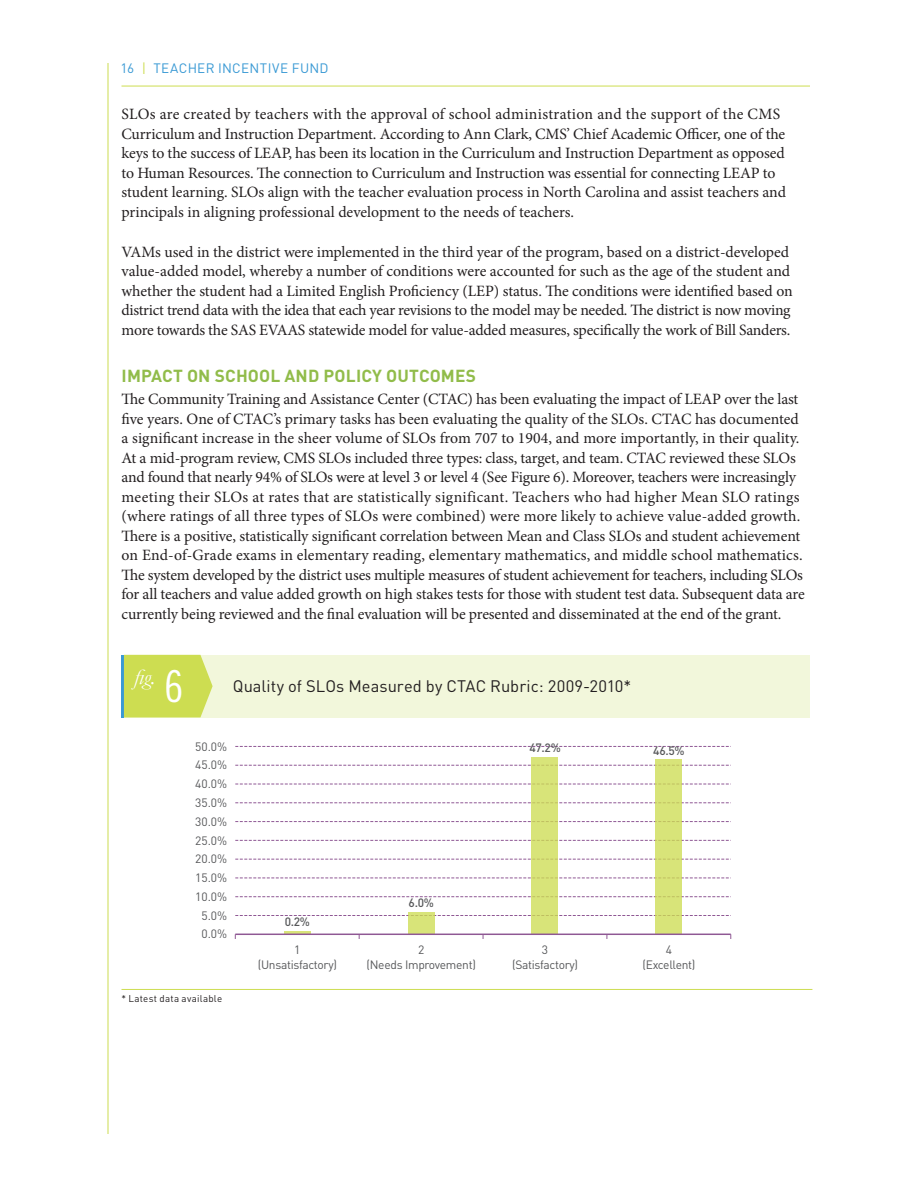
<style>
.page{position:relative;width:918px;height:1188px;background:#fff}
.page>*{position:absolute;margin:0;border:0;box-sizing:border-box;transform-origin:0 0}
.t1{font:italic 22.05px "Garamond";color:#fff}
.t2{font:700 17.25px "DINOT";letter-spacing:.01em;color:#91bc4a}
.t3{font:16.5px "DINOT";letter-spacing:.005em;color:#231f20}
.t4{font:15.75px/19.5px "Minion Pro";letter-spacing:-.01em;color:#231f20}
.t5{font:13.5px "DINOT";letter-spacing:.025em;color:#3999d4}
.t6{font:12px/14.4px "DINOT";letter-spacing:-.025em;color:#57585a;text-align:center}
.t7{font:500 12px "DINOT";color:#57585a}
.t8{font:9.75px "DINOT";letter-spacing:.025em;color:#231f20}
.s1{color:#cddd51}
.s2{font-family:"Trade Gothic LT Std Cn 18";font-style:normal;font-size:44.1px}
</style>
<div class="page">
<hr style="left:122px;top:86px;width:688px;height:1px;background:#cddd51">
<hr style="left:108px;top:63px;width:1px;height:1071px;background:#cddd51">
<div style="left:122px;top:655px;width:688px;height:62px;background:#f2f7db"></div>
<hr style="left:122px;top:655px;width:2px;height:62px;background:#3999d4">
<svg style="left:124px;top:655px;width:89px;height:62px;background:#cfde5a"></svg>
<svg style="left:235px;top:915px;width:496px;height:1px"></svg>
<svg style="left:235px;top:896px;width:496px;height:1px"></svg>
<svg style="left:235px;top:878px;width:496px;height:1px"></svg>
<svg style="left:235px;top:859px;width:496px;height:1px"></svg>
<svg style="left:235px;top:840px;width:496px;height:1px"></svg>
<svg style="left:235px;top:821px;width:496px;height:1px"></svg>
<svg style="left:235px;top:803px;width:496px;height:1px"></svg>
<svg style="left:235px;top:784px;width:496px;height:1px"></svg>
<svg style="left:235px;top:765px;width:496px;height:1px"></svg>
<svg style="left:235px;top:746px;width:496px;height:1px"></svg>
<div style="left:655px;top:760px;width:27px;height:174px;background:#d8e479"></div>
<div style="left:531px;top:757px;width:27px;height:177px;background:#d8e479"></div>
<div style="left:408px;top:912px;width:27px;height:22px;background:#d8e479"></div>
<hr style="left:284px;top:931px;width:27px;height:3px;background:#cddd51">
<hr style="left:235px;top:934px;width:496px;height:1px;background:#8f5894">
<hr style="left:122px;top:989px;width:690px;height:1px;background:#cddd51">
<p class="t5" style="left:121px;top:60px;width:210px">16 <span class="s1">|</span> Teacher incentive fund</p>
<p class="t4" style="left:122px;top:105px;width:666px">SLOs are created by teachers with the approval of school administration and the support of the CMS Curriculum and Instruction Department. According to Ann Clark, CMS’ Chief Academic Officer, one of the keys to the success of LEAP, has been its location in the Curriculum and Instruction Department as opposed to Human Resources. The connection to Curriculum and Instruction was essential for connecting LEAP to student learning. SLOs align with the teacher evaluation process in North Carolina and assist teachers and principals in aligning professional development to the needs of teachers.</p>
<p class="t4" style="left:122px;top:242px;width:673px">VAMs used in the district were implemented in the third year of the program, based on a district-developed value-added model, whereby a number of conditions were accounted for such as the age of the student and whether the student had a Limited English Proficiency (LEP) status. The conditions were identified based on district trend data with the idea that each year revisions to the model may be needed. The district is now moving more towards the SAS EVAAS statewide model for value-added measures, specifically the work of Bill Sanders.</p>
<p class="t2" style="left:122px;top:365px;width:356px">IM PACT ON SCHOOL AND POLICY OUTCOM ES</p>
<p class="t4" style="left:122px;top:389px;width:685px">The Community Training and Assistance Center (CTAC) has been evaluating the impact of LEAP over the last five years. One of CTAC’s primary tasks has been evaluating the quality of the SLOs. CTAC has documented a significant increase in the sheer volume of SLOs from 707 to 1904, and more importantly, in their quality.<br>At a mid-program review, CMS SLOs included three types: class, target, and team. CTAC reviewed these SLOs and found that nearly 94% of SLOs were at level 3 or level 4 (See Figure 6). Moreover, teachers were increasingly meeting their SLOs at rates that are statistically significant. Teachers who had higher Mean SLO ratings (where ratings of all three types of SLOs were combined) were more likely to achieve value-added growth.<br>There is a positive, statistically significant correlation between Mean and Class SLOs and student achievement on End-of-Grade exams in elementary reading, elementary mathematics, and middle school mathematics.<br>The system developed by the district uses multiple measures of student achievement for teachers, including SLOs for all teachers and value added growth on high stakes tests for those with student test data. Subsequent data are currently being reviewed and the final evaluation will be presented and disseminated at the end of the grant.</p>
<h1 class="t1" style="left:134px;top:664px;width:51px">fig. <span class="s2">6</span></h1>
<p class="t3" style="left:233px;top:676px;width:400px">Quality of SLOs Measured by CTAC Rubric: 2009-2010*</p>
<p class="t6" style="left:195px;top:739px;width:34px">50.0%</p>
<p class="t6" style="left:195px;top:758px;width:34px">45.0%</p>
<p class="t6" style="left:195px;top:776px;width:34px">40.0%</p>
<p class="t6" style="left:195px;top:795px;width:34px">35.0%</p>
<p class="t6" style="left:195px;top:814px;width:34px">30.0%</p>
<p class="t6" style="left:195px;top:833px;width:34px">25.0%</p>
<p class="t6" style="left:195px;top:852px;width:34px">20.0%</p>
<p class="t6" style="left:195px;top:870px;width:34px">15.0%</p>
<p class="t6" style="left:195px;top:889px;width:34px">10.0%</p>
<p class="t6" style="left:201px;top:908px;width:27px">5.0%</p>
<p class="t6" style="left:201px;top:927px;width:27px">0.0%</p>
<p class="t8" style="left:122px;top:992px;width:102px">* Latest data available</p>
<p class="t7" style="left:285px;top:914px;width:27px">0.2%</p>
<p class="t7" style="left:409px;top:895px;width:27px">6.0%</p>
<p class="t7" style="left:529px;top:740px;width:33px">47.2%</p>
<p class="t7" style="left:653px;top:743px;width:33px">46.5%</p>
<p class="t6" style="left:258px;top:943px;width:81px">1 (Unsatisfactory)</p>
<p class="t6" style="left:367px;top:943px;width:111px">2<br>(Needs Improvement)</p>
<p class="t6" style="left:512px;top:943px;width:68px">3 (Satisfactory)</p>
<p class="t6" style="left:643px;top:943px;width:54px">4 (Excellent)</p>
</div>
